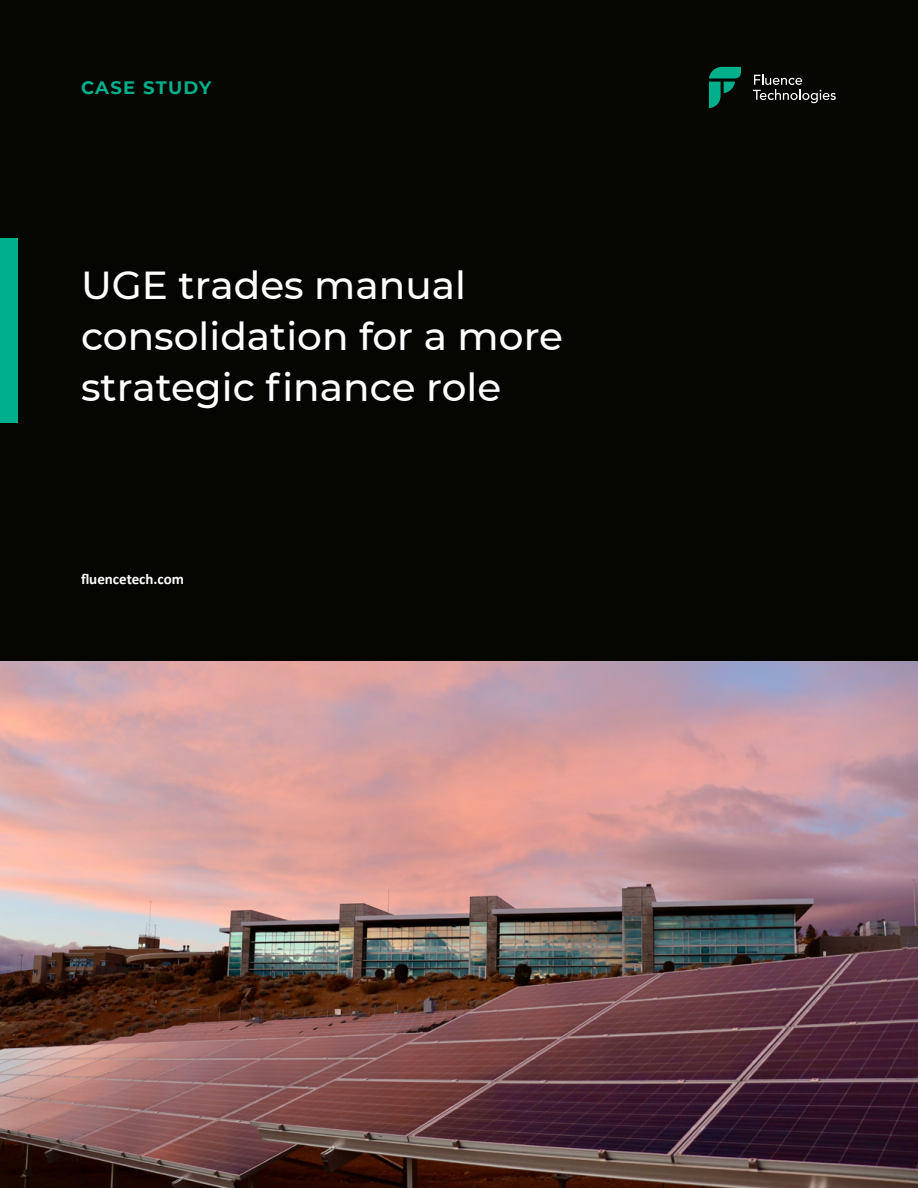
<style>
.page{position:relative;width:918px;height:1188px;background:#fff}
.page>*{position:absolute;margin:0;border:0;box-sizing:border-box;transform-origin:0 0}
.t1{font:500 39px/51px "Montserrat";color:#fff}
.t2{font:700 18px "Montserrat";letter-spacing:.065em;color:#00b08c}
.t3{font:700 15px "Calibri";color:#fff}
</style>
<div class="page">
<div style="left:0;top:0;width:918px;height:662px;background:#050602"></div>
<img style="left:0;top:662px;width:918px;height:526px">
<svg style="left:753px;top:74px;width:83px;height:29px"></svg>
<svg style="left:709px;top:67px;width:32px;height:41px"></svg>
<div style="left:0;top:239px;width:18px;height:184px;background:#00b08c"></div>
<p class="t2" style="left:81px;top:75px;width:132px">CASE STUDY</p>
<p class="t1" style="left:81px;top:258px;width:484px">UGE trades manual consolidation for a more strategic finance role</p>
<p class="t3" style="left:81px;top:569px;width:105px">fluencetech.com</p>
</div>
